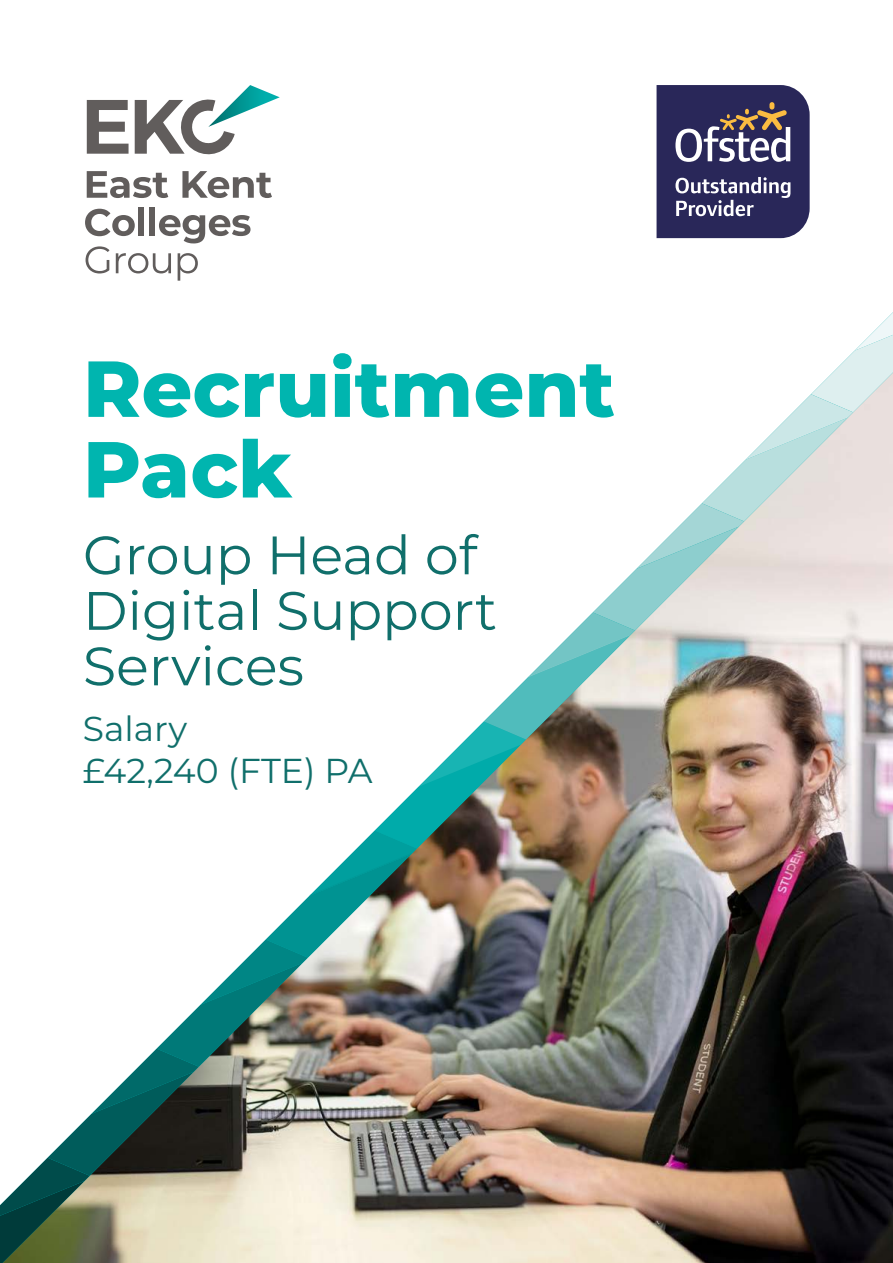
<style>
.page{position:relative;width:893px;height:1263px;background:#fff}
.page>*{position:absolute;margin:0;border:0;box-sizing:border-box;transform-origin:0 0}
.t1{font:800 79.2px/80.7px "Montserrat";color:#00b5af}
.t2{font:54px/55.5px "Montserrat";color:#106f6b}
.t3{font:34.5px/41.4px "Montserrat";color:#106f6b}
</style>
<div class="page">
<svg style="left:87px;top:171px;width:81px;height:27px"></svg>
<svg style="left:182px;top:171px;width:90px;height:27px"></svg>
<svg style="left:85px;top:209px;width:50px;height:27px"></svg>
<div style="left:138px;top:208px;width:6px;height:28px;background:#615d5c"></div>
<div style="left:149px;top:208px;width:6px;height:28px;background:#615d5c"></div>
<svg style="left:159px;top:215px;width:92px;height:28px"></svg>
<svg style="left:86px;top:246px;width:23px;height:27px"></svg>
<svg style="left:116px;top:253px;width:55px;height:20px"></svg>
<svg style="left:178px;top:253px;width:20px;height:28px"></svg>
<svg style="left:87px;top:100px;width:42px;height:54px"></svg>
<svg style="left:135px;top:85px;width:145px;height:70px"></svg>
<svg style="left:657px;top:85px;width:153px;height:153px"></svg>
<img style="left:0;top:312px;width:893px;height:951px">
<h1 class="t1" style="left:83px;top:346px;width:533px">Recruitment<br>Pack</h1>
<p class="t2" style="left:83px;top:526px;width:416px">Group Head of<br>Digital Support<br>Services</p>
<p class="t3" style="left:83px;top:708px;width:291px">Salary<br>£42,240 (FTE) PA</p>
</div>
